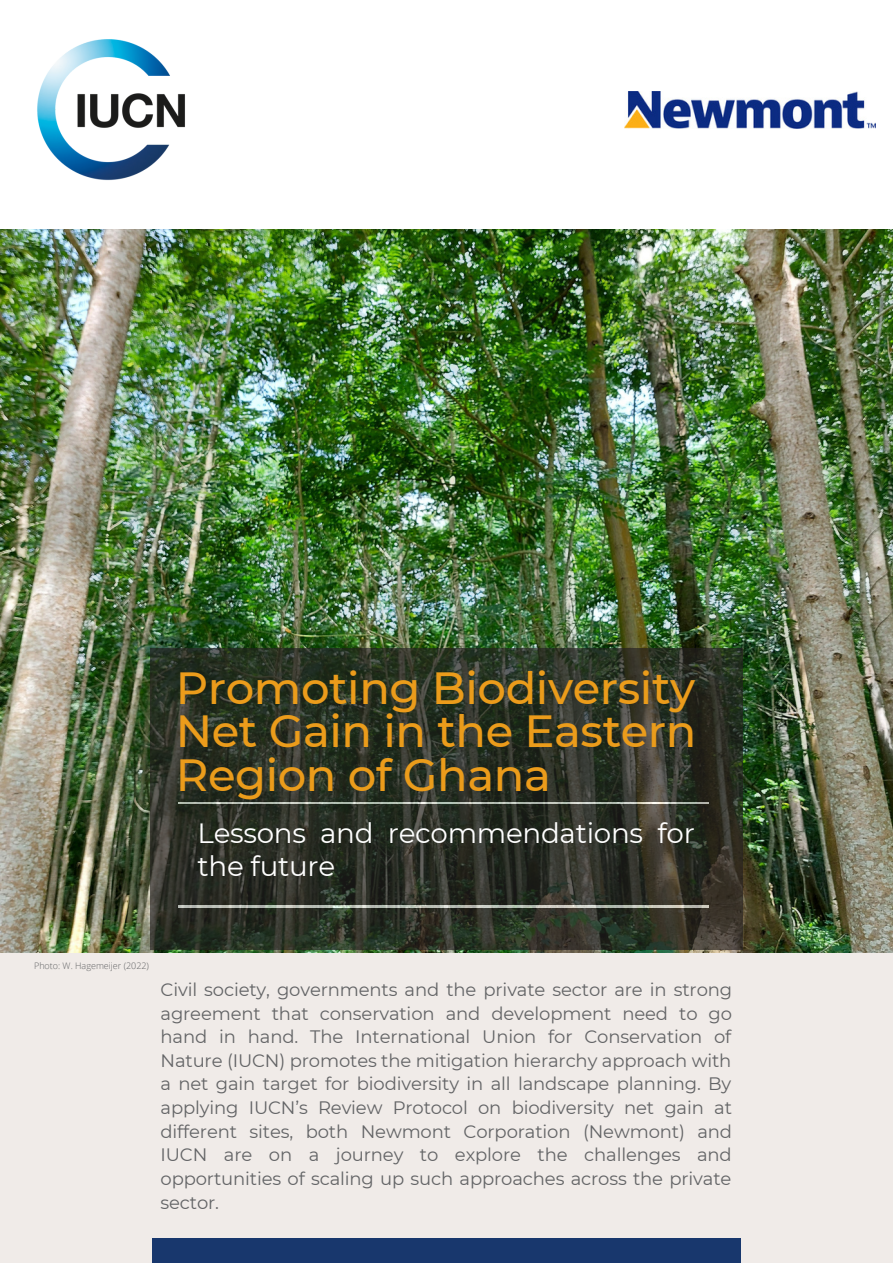
<style>
.page{position:relative;width:893px;height:1264px;background:#fff}
.page>*{position:absolute;margin:0;border:0;box-sizing:border-box;transform-origin:0 0}
.t1{font:500 45px/43.8px "Montserrat";letter-spacing:-.01em;color:#eb9c1b;text-align:justify}
.t2{font:27.75px/32.5px "Montserrat";letter-spacing:-.01em;color:#fff}
.t3{font:18px/23.5px "Montserrat";letter-spacing:-.01em;color:#636466;text-align:justify}
.t4{font:300 9px "Open Sans";color:#636466}
</style>
<div class="page">
<div style="left:0;top:952px;width:892px;height:310px;background:#f0ebe8"></div>
<img style="left:0;top:229px;width:892px;height:723px">
<div style="left:152px;top:1237px;width:588px;height:25px;background:#18376d"></div>
<svg style="left:150px;top:648px;width:592px;height:301px;background:#2e3328"></svg>
<hr style="left:178px;top:802px;width:530px;height:1px;background:#fff">
<hr style="left:178px;top:905px;width:530px;height:2px;background:#fff">
<img style="left:624px;top:91px;width:251px;height:37px">
<img style="left:37px;top:39px;width:148px;height:142px">
<h1 class="t1" style="left:176px;top:665px;width:522px">Promoting Biodiversity Net Gain in the Eastern Region of Ghana</h1>
<h2 class="t2" style="left:197px;top:817px;width:498px">Lessons and recommendations for the future</h2>
<p class="t4" style="left:34px;top:959px;width:116px">Photo: W. Hagemeijer (2022)</p>
<p class="t3" style="left:160px;top:977px;width:573px">Civil society, governments and the private sector are in strong agreement that conservation and development need to go hand in hand. The International Union for Conservation of Nature (IUCN) promotes the mitigation hierarchy approach with a net gain target for biodiversity in all landscape planning. By applying IUCN’s Review Protocol on biodiversity net gain at different sites, both Newmont Corporation (Newmont) and IUCN are on a journey to explore the challenges and opportunities of scaling up such approaches across the private sector.</p>
</div>
